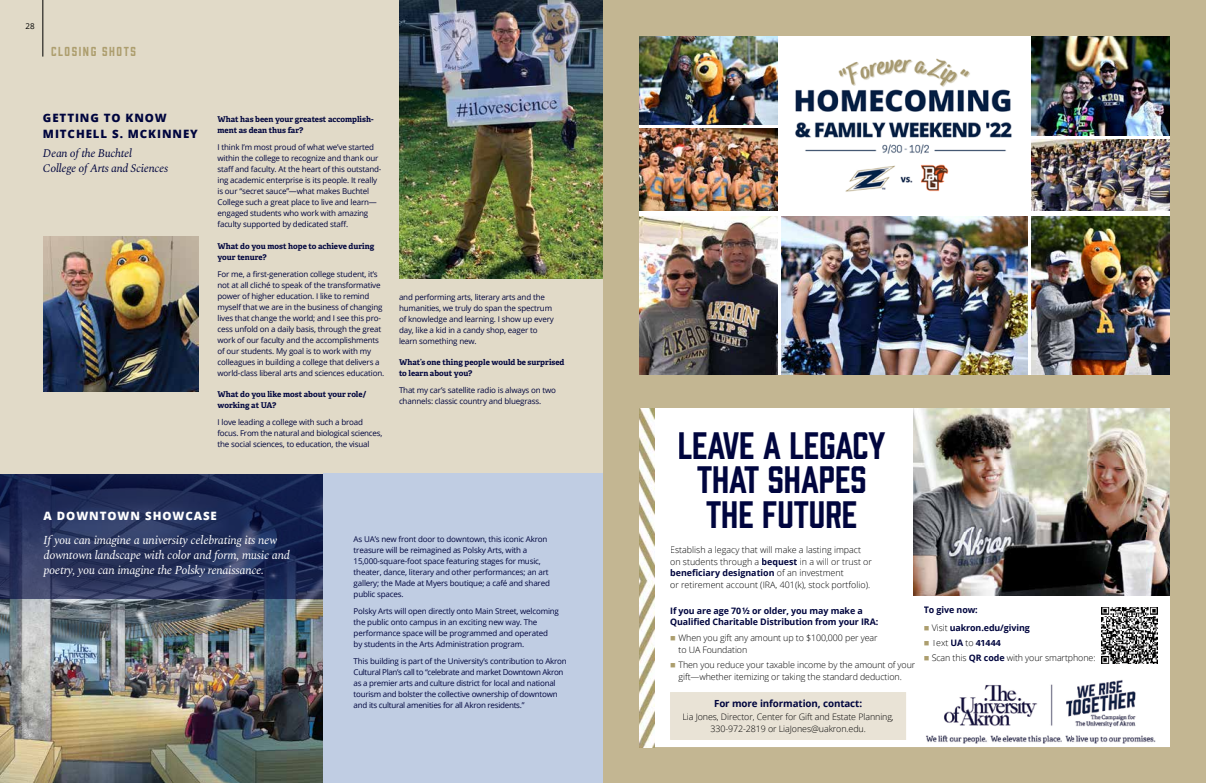
<style>
.page{position:relative;width:1206px;height:783px;background:#fff}
.page>*{position:absolute;margin:0;border:0;box-sizing:border-box;transform-origin:0 0}
.t1{font:35.2px/34.7px "Prohibition";color:#00053e;text-align:center}
.t2{font:italic 12px/15px "Spectral";letter-spacing:-.02em;color:#fff}
.t3{font:12px "Prohibition";letter-spacing:.13em;color:#ad9e6e}
.t4{font:italic 11.5px/15px "Spectral";letter-spacing:-.02em;color:#00053e}
.t5{font:800 11.5px/16px "Open Sans";letter-spacing:.08em;color:#00053e}
.t6{font:800 11.5px "Open Sans";letter-spacing:.08em;color:#fff}
.t7{font:700 9.8px "Open Sans";letter-spacing:-.01em;color:#00053e}
.t8{font:300 8.9px/11.6px "Open Sans";letter-spacing:-.01em;color:#000}
.t9{font:700 8.9px/11.6px "Open Sans";letter-spacing:-.01em;color:#00053e}
.t10{font:8px/11px "Open Sans";letter-spacing:-.02em;color:#00053e}
.t11{font:700 8px/11px "Adelle";color:#00053e}
.t12{font:8px "Open Sans";color:#000}
.s1{font-weight:700;color:#00053e}
.s2{color:#ac9e6e}
.s3{font-weight:300;color:#000}
</style>
<div class="page">
<img style="left:0;top:598px;width:324px;height:185px">
<svg style="left:0;top:474px;width:324px;height:124px;background:#222e58"></svg>
<div style="left:603px;top:0;width:603px;height:783px;background:#c3b692"></div>
<div style="left:639px;top:36px;width:531px;height:339px;background:#fff"></div>
<img style="left:777px;top:37px;width:273px;height:163px">
<img style="left:1032px;top:36px;width:138px;height:99px">
<img style="left:1032px;top:216px;width:138px;height:159px">
<img style="left:1032px;top:139px;width:138px;height:72px">
<img style="left:639px;top:36px;width:138px;height:89px">
<img style="left:782px;top:216px;width:245px;height:159px">
<img style="left:639px;top:216px;width:138px;height:159px">
<img style="left:639px;top:128px;width:138px;height:83px">
<div style="left:0;top:0;width:603px;height:474px;background:#e1dac8"></div>
<hr style="left:43px;top:0;width:1px;height:57px;background:#000">
<img style="left:399px;top:0;width:204px;height:279px">
<img style="left:43px;top:237px;width:156px;height:155px">
<div style="left:324px;top:474px;width:279px;height:309px;background:#c0cde3"></div>
<div style="left:655px;top:408px;width:515px;height:339px;background:#fff"></div>
<img style="left:913px;top:408px;width:257px;height:187px">
<div style="left:670px;top:692px;width:236px;height:48px;background:#e9e3d6"></div>
<svg style="left:1097px;top:603px;width:63px;height:64px"></svg>
<img style="left:1101px;top:607px;width:57px;height:56px">
<div style="left:924px;top:607px;width:53px;height:9px;background:#fff"></div>
<svg style="left:925px;top:626px;width:4px;height:5px"></svg>
<div style="left:930px;top:625px;width:18px;height:6px;background:#fff"></div>
<div style="left:950px;top:624px;width:80px;height:9px;background:#fff"></div>
<svg style="left:925px;top:641px;width:4px;height:5px"></svg>
<div style="left:930px;top:640px;width:18px;height:6px;background:#fff"></div>
<div style="left:951px;top:640px;width:12px;height:6px;background:#fff"></div>
<div style="left:966px;top:640px;width:7px;height:6px;background:#fff"></div>
<div style="left:976px;top:640px;width:25px;height:6px;background:#fff"></div>
<svg style="left:925px;top:657px;width:4px;height:4px"></svg>
<div style="left:930px;top:655px;width:37px;height:7px;background:#fff"></div>
<div style="left:969px;top:655px;width:35px;height:8px;background:#fff"></div>
<div style="left:1007px;top:655px;width:88px;height:9px;background:#fff"></div>
<img style="left:921px;top:677px;width:243px;height:67px">
<div style="left:671px;top:607px;width:192px;height:9px;background:#fff"></div>
<div style="left:671px;top:619px;width:207px;height:9px;background:#fff"></div>
<svg style="left:671px;top:636px;width:4px;height:4px"></svg>
<div style="left:678px;top:634px;width:200px;height:9px;background:#fff"></div>
<div style="left:679px;top:646px;width:70px;height:7px;background:#fff"></div>
<svg style="left:671px;top:663px;width:4px;height:5px"></svg>
<div style="left:678px;top:661px;width:237px;height:9px;background:#fff"></div>
<div style="left:670px;top:673px;width:231px;height:9px;background:#fff"></div>
<div style="left:715px;top:700px;width:147px;height:9px;background:#e9e3d6"></div>
<div style="left:683px;top:713px;width:211px;height:9px;background:#e9e3d6"></div>
<div style="left:711px;top:726px;width:155px;height:8px;background:#e9e3d6"></div>
<div style="left:671px;top:546px;width:190px;height:9px;background:#fff"></div>
<div style="left:671px;top:558px;width:88px;height:9px;background:#fff"></div>
<div style="left:762px;top:558px;width:35px;height:9px;background:#fff"></div>
<div style="left:797px;top:558px;width:75px;height:7px;background:#fff"></div>
<div style="left:671px;top:570px;width:103px;height:9px;background:#fff"></div>
<div style="left:775px;top:570px;width:69px;height:6px;background:#fff"></div>
<div style="left:671px;top:581px;width:199px;height:9px;background:#fff"></div>
<div style="left:679px;top:432px;width:207px;height:27px;background:#fff"></div>
<div style="left:698px;top:467px;width:168px;height:26px;background:#fff"></div>
<div style="left:707px;top:501px;width:149px;height:27px;background:#fff"></div>
<img style="left:639px;top:408px;width:16px;height:339px">
<p class="t12" style="left:26px;top:21px;width:11px">28</p>
<h2 class="t3" style="left:51px;top:43px;width:86px">CLOSING SHOTS</h2>
<h3 class="t5" style="left:43px;top:109px;width:156px">GETTING TO KNOW<br>MITCHELL S. MCKINNEY</h3>
<h3 class="t4" style="left:43px;top:145px;width:127px">Dean of the Buchtel<br>College of Arts and Sciences</h3>
<p class="t11" style="left:218px;top:114px;width:158px">What has been your greatest accomplish&shy;ment as dean thus far?</p>
<p class="t10" style="left:218px;top:141px;width:165px">I think I’m most proud of what we’ve started within the college to recognize and thank our staff and faculty. At the heart of this outstand&shy;ing academic enterprise is its people. It really is our “secret sauce”—what makes Buchtel College such a great place to live and learn— engaged students who work with amazing faculty supported by dedicated staff.</p>
<p class="t11" style="left:218px;top:240px;width:158px">What do you most hope to achieve during your tenure?</p>
<p class="t10" style="left:218px;top:268px;width:168px">For me, a first-generation college student, it’s not at all cliché to speak of the transformative power of higher education. I like to remind myself that we are in the business of changing lives that change the world; and I see this pro&shy;cess unfold on a daily basis, through the great work of our faculty and the accomplishments of our students. My goal is to work with my colleagues in building a college that delivers a world-class liberal arts and sciences education.</p>
<p class="t11" style="left:218px;top:389px;width:150px">What do you like most about your role/ working at UA?</p>
<p class="t10" style="left:218px;top:416px;width:166px">I love leading a college with such a broad focus. From the natural and biological sciences, the social sciences, to education, the visual</p>
<p class="t10" style="left:399px;top:291px;width:156px">and performing arts, literary arts and the humanities, we truly do span the spectrum of knowledge and learning. I show up every day, like a kid in a candy shop, eager to learn something new.</p>
<p class="t11" style="left:399px;top:357px;width:167px">What’s one thing people would be surprised to learn about you?</p>
<p class="t10" style="left:399px;top:385px;width:159px">That my car’s satellite radio is always on two channels: classic country and bluegrass.</p>
<h3 class="t6" style="left:43px;top:507px;width:175px">A DOWNTOWN SHOWCASE</h3>
<h2 class="t2" style="left:43px;top:532px;width:248px">If you can imagine a university celebrating its new downtown landscape with color and form, music and poetry, you can imagine the Polsky renaissance.</h2>
<p class="t10" style="left:354px;top:534px;width:198px">As UA’s new front door to downtown, this iconic Akron treasure will be reimagined as Polsky Arts, with a 15,000-square-foot space featuring stages for music, theater, dance, literary and other performances; an art gallery; the Made at Myers boutique; a café and shared public spaces.</p>
<p class="t10" style="left:354px;top:606px;width:207px">Polsky Arts will open directly onto Main Street, welcoming the public onto campus in an exciting new way. The performance space will be programmed and operated<br>by students in the Arts Administration program.</p>
<p class="t10" style="left:354px;top:656px;width:215px">This building is part of the University’s contribution to Akron Cultural Plan’s call to “celebrate and market Downtown Akron as a premier arts and culture district for local and national tourism and bolster the collective ownership of downtown and its cultural amenities for all Akron residents.”</p>
<h1 class="t1" style="left:678px;top:425px;width:209px">LEAVE A LEGACY<br>THAT SHAPES<br>THE FUTURE</h1>
<p class="t8" style="left:670px;top:544px;width:203px">Establish a legacy that will make a lasting impact on students through a <span class="s1">bequest</span> in a will or trust or <span class="s1">beneficiary designation</span> of an investment<br>or retirement account (IRA, 401(k), stock portfolio).</p>
<p class="t9" style="left:670px;top:605px;width:210px">If you are age 70½ or older, you may make a<br>Qualified Charitable Distribution from your IRA:</p>
<p class="t8" style="left:678px;top:632px;width:201px;text-indent:-8px"><span class="s2">■</span> When you gift any amount up to $100,000 per year to UA Foundation</p>
<p class="t8" style="left:670px;top:659px;width:247px;text-align:center"><span class="s2">■</span> Then you reduce your taxable income by the amount of your gift—whether itemizing or taking the standard deduction.</p>
<p class="t7" style="left:714px;top:697px;width:150px">For more information, contact:</p>
<p class="t8" style="left:682px;top:710px;width:213px;line-height:12.5px;text-align:center">Lia Jones, Director, Center for Gift and Estate Planning,<br>330-972-2819 or LiaJones@uakron.edu.</p>
<p class="t9" style="left:924px;top:604px;width:55px">To give now:</p>
<p class="t9" style="left:924px;top:622px;width:107px"><span class="s2">■</span> <span class="s3">Visit</span> uakron.edu/giving</p>
<p class="t9" style="left:924px;top:637px;width:79px"><span class="s2">■</span> <span class="s3">Text</span> UA <span class="s3">to</span> 41444</p>
<p class="t8" style="left:924px;top:652px;width:173px"><span class="s2">■</span> Scan this <span class="s1">QR code</span> with your smartphone:</p>
</div>
